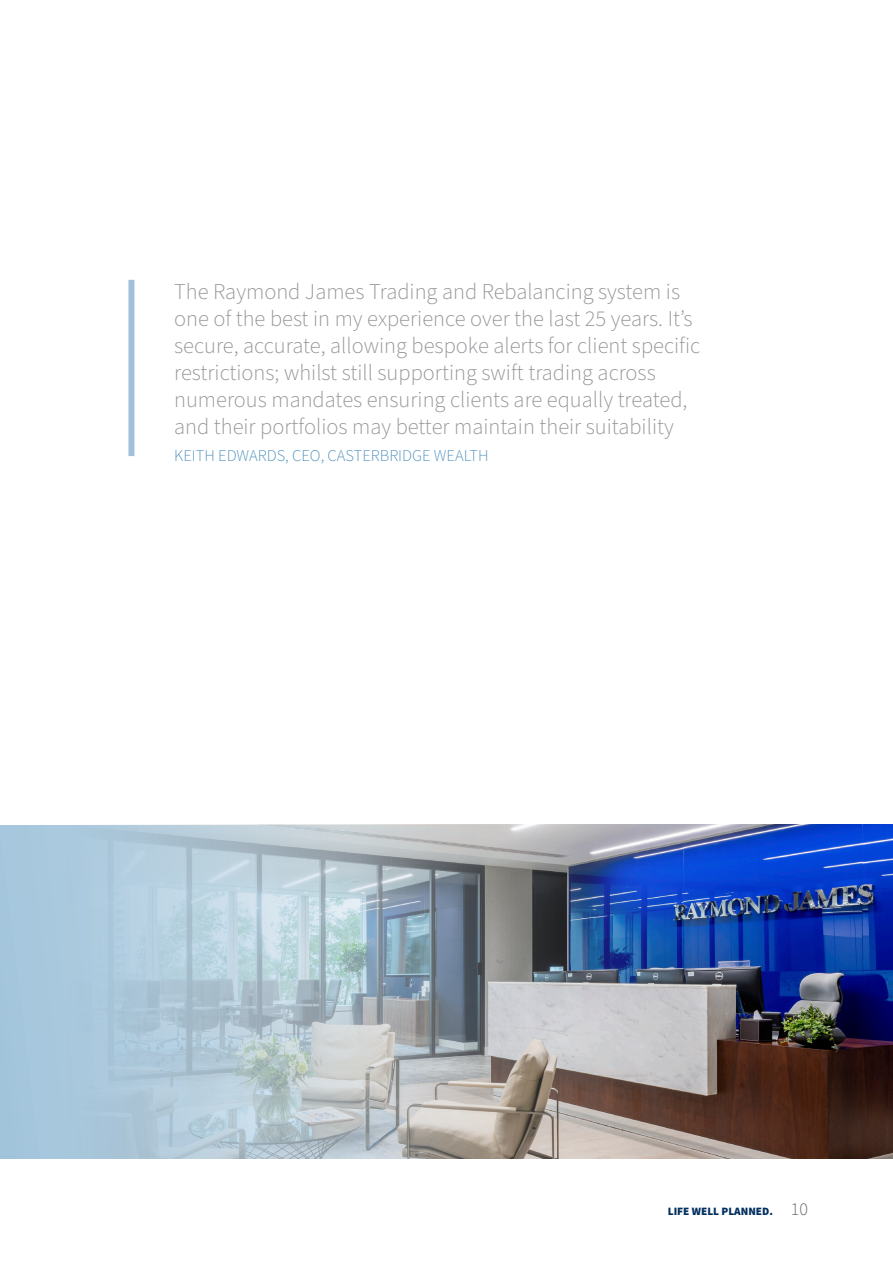
<style>
.page{position:relative;width:893px;height:1263px;background:#fff}
.page>*{position:absolute;margin:0;border:0;box-sizing:border-box;transform-origin:0 0}
.Sub_head_1{font:300 22.5px/27px "Source Sans Pro";color:#939598}
.Sub_head_1-2{font:300 16.5px "Source Sans Pro";color:#5292bd}
.t1{font:900 11.25px "Source Sans Pro";color:#002e5e}
.s1{font-weight:300;font-size:18px;color:#636366}
</style>
<div class="page">
<img style="left:0;top:825px;width:893px;height:333px">
<div style="left:128px;top:280px;width:6px;height:176px;background:#a1c0db"></div>
<p class="Sub_head_1" style="left:174px;top:279px;width:528px">The Raymond James Trading and Rebalancing system is one of the best in my experience over the last 25 years. It’s secure, accurate, allowing bespoke alerts for client specific restrictions; whilst still supporting swift trading across numerous mandates ensuring clients are equally treated, and their portfolios may better maintain their suitability</p>
<p class="Sub_head_1-2" style="left:174px;top:445px;width:316px">KEITH EDWARDS, CEO, CASTERBRIDGE WEALTH</p>
<p class="t1" style="left:668px;top:1203px;width:142px">LIFE WELL PLANNED. <span class="s1">10</span></p>
</div>
